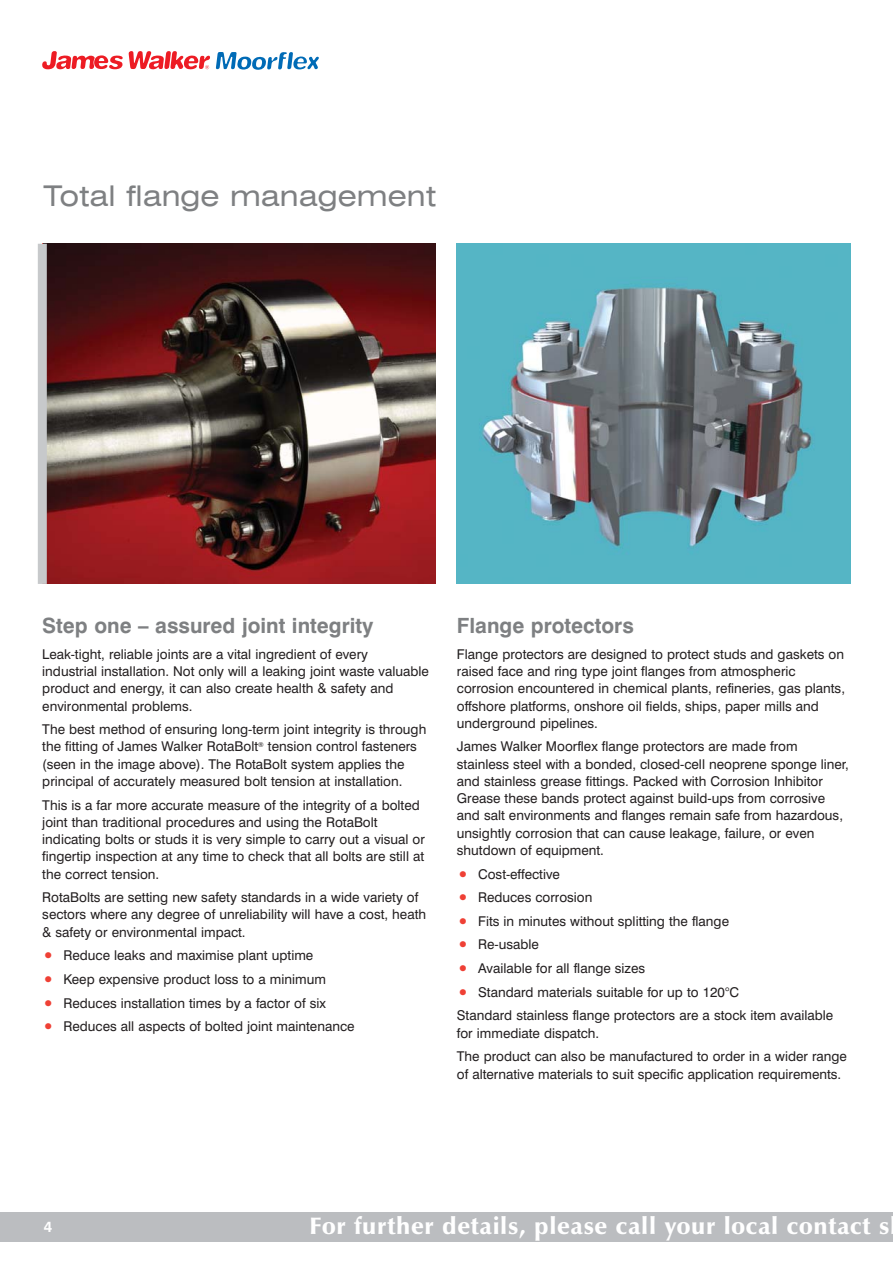
<style>
.page{position:relative;width:893px;height:1263px;background:#fff}
.page>*{position:absolute;margin:0;border:0;box-sizing:border-box;transform-origin:0 0}
.t1{font:expanded 28.5px "Swiss 721 BT";color:#7e8082}
.t2{font:900 24px "Zapf Humanist 601 BT";letter-spacing:.025em;color:#fff}
.t3{font:700 21px "Swiss 721 BT";color:#7e8082}
.t4{font:700 15px "Swiss 721 BT";color:#fff}
.t5{font:13.5px/17.2px "Swiss 721 BT";color:#231f20}
.s1{font-size:21px;color:#ef4035}
</style>
<div class="page">
<div style="left:0;top:1212px;width:892px;height:29px;background:#bbbdc0"></div>
<img style="left:457px;top:244px;width:393px;height:340px">
<img style="left:47px;top:244px;width:388px;height:340px">
<div style="left:38px;top:244px;width:9px;height:340px;background:#c7c9cb"></div>
<svg style="left:216px;top:52px;width:103px;height:18px"></svg>
<svg style="left:42px;top:51px;width:81px;height:19px"></svg>
<svg style="left:129px;top:51px;width:81px;height:19px"></svg>
<h1 class="t1" style="left:44px;top:184px;width:394px">Total flange management</h1>
<h3 class="t3" style="left:42px;top:617px;width:333px">Step one – assured joint integrity</h3>
<p class="t5" style="left:42px;top:646px;width:388px">Leak-tight, reliable joints are a vital ingredient of every<br>industrial installation. Not only will a leaking joint waste valuable product and energy, it can also create health &amp; safety and environmental problems.</p>
<p class="t5" style="left:42px;top:721px;width:386px">The best method of ensuring long-term joint integrity is through the fitting of James Walker RotaBolt<sup>®</sup> tension control fasteners (seen in the image above). The RotaBolt system applies the principal of accurately measured bolt tension at installation.</p>
<p class="t5" style="left:42px;top:797px;width:384px">This is a far more accurate measure of the integrity of a bolted joint than traditional procedures and using the RotaBolt indicating bolts or studs it is very simple to carry out a visual or fingertip inspection at any time to check that all bolts are still at the correct tension.</p>
<p class="t5" style="left:42px;top:889px;width:385px">RotaBolts are setting new safety standards in a wide variety of sectors where any degree of unreliability will have a cost, heath &amp; safety or environmental impact.</p>
<p class="t5" style="left:42px;top:947px;width:272px"><span class="s1">•</span> Reduce leaks and maximise plant uptime</p>
<p class="t5" style="left:42px;top:971px;width:285px"><span class="s1">•</span> Keep expensive product loss to a minimum</p>
<p class="t5" style="left:42px;top:995px;width:285px"><span class="s1">•</span> Reduces installation times by a factor of six</p>
<p class="t5" style="left:42px;top:1018px;width:314px"><span class="s1">•</span> Reduces all aspects of bolted joint maintenance</p>
<h3 class="t3" style="left:457px;top:617px;width:178px">Flange protectors</h3>
<p class="t5" style="left:457px;top:646px;width:390px">Flange protectors are designed to protect studs and gaskets on raised face and ring type joint flanges from atmospheric corrosion encountered in chemical plants, refineries, gas plants, offshore platforms, onshore oil fields, ships, paper mills and underground pipelines.</p>
<p class="t5" style="left:457px;top:739px;width:393px">James Walker Moorflex flange protectors are made from stainless steel with a bonded, closed-cell neoprene sponge liner, and stainless grease fittings. Packed with Corrosion Inhibitor Grease these bands protect against build-ups from corrosive and salt environments and flanges remain safe from hazardous, unsightly corrosion that can cause leakage, failure, or even shutdown of equipment.</p>
<p class="t5" style="left:457px;top:866px;width:104px"><span class="s1">•</span> Cost-effective</p>
<p class="t5" style="left:457px;top:889px;width:137px"><span class="s1">•</span> Reduces corrosion</p>
<p class="t5" style="left:457px;top:913px;width:274px"><span class="s1">•</span> Fits in minutes without splitting the flange</p>
<p class="t5" style="left:457px;top:937px;width:83px"><span class="s1">•</span> Re-usable</p>
<p class="t5" style="left:457px;top:960px;width:190px"><span class="s1">•</span> Available for all flange sizes</p>
<p class="t5" style="left:457px;top:981px;width:378px;line-height:23.7px"><span class="s1">•</span> Standard materials suitable for up to 120°C<br>Standard stainless flange protectors are a stock item available</p>
<p class="t5" style="left:457px;top:1021px;width:391px;line-height:23.7px">for immediate dispatch.<br>The product can also be manufactured to order in a wider range</p>
<p class="t5" style="left:457px;top:1066px;width:386px">of alternative materials to suit specific application requirements.</p>
<p class="t4" style="left:44px;top:1220px;width:10px">4</p>
<h2 class="t2" style="left:309px;top:1216px;width:581px">For further details, please call your local contact s</h2>
</div>
